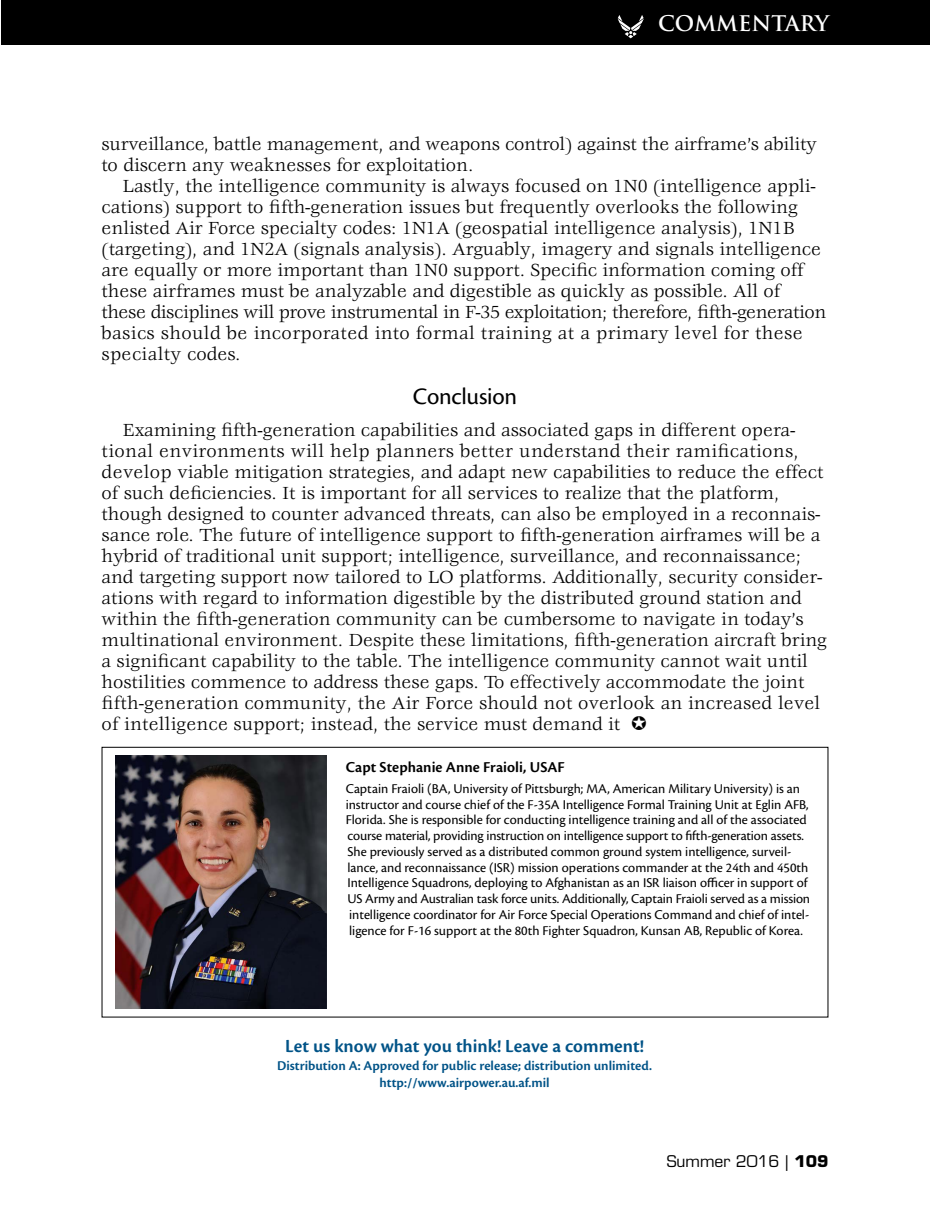
<style>
.page{position:relative;width:930px;height:1229px;background:#fff}
.page>*{position:absolute;margin:0;border:0;box-sizing:border-box;transform-origin:0 0}
.t1{font:24.5px "Cronos Pro";letter-spacing:-.01em;color:#000}
.t2{font:700 21px "Trajan Pro";color:#fff}
.t3{font:19.25px/21px "Veljovic Std";color:#000}
.t4{font:600 19.25px "Cronos Pro";color:#005387}
.t5{font:600 15.75px "Cronos Pro";letter-spacing:.005em;color:#000}
.t6{font:15.75px "Eurostile LT Std";color:#000}
.t7{font:14px/15.8px "Cronos Pro";color:#000}
.t8{font:600 14px/17.5px "Cronos Pro";color:#005387;text-align:center}
.s1{font-weight:700}
</style>
<div class="page">
<div style="left:1px;top:0;width:928px;height:45px;background:#000"></div>
<svg style="left:617px;top:15px;width:26px;height:23px"></svg>
<div style="left:102px;top:747px;width:726px;height:270px;border:1px solid #000"></div>
<img style="left:116px;top:756px;width:210px;height:252px">
<p class="t2" style="left:658px;top:10px;width:172px">COMMENTARY</p>
<p class="t3" style="left:102px;top:135px;width:716px">surveillance, battle management, and weapons control) against the airframe’s ability to discern any weaknesses for exploitation.</p>
<p class="t3" style="left:102px;top:177px;width:726px;text-indent:21px">Lastly, the intelligence community is always focused on 1N0 (intelligence appli&shy;cations) support to fifth-generation issues but frequently overlooks the following enlisted Air Force specialty codes: 1N1A (geospatial intelligence analysis), 1N1B (targeting), and 1N2A (signals analysis). Arguably, imagery and signals intelligence are equally or more important than 1N0 support. Specific information coming off these airframes must be analyzable and digestible as quickly as possible. All of these disciplines will prove instrumental in F-35 exploitation; therefore, fifth-generation basics should be incorporated into formal training at a primary level for these specialty codes.</p>
<p class="t1" style="left:413px;top:382px;width:106px">Conclusion</p>
<p class="t3" style="left:101px;top:420px;width:726px;text-indent:21px">Examining fifth-generation capabilities and associated gaps in different opera&shy;tional environments will help planners better understand their ramifications, develop viable mitigation strategies, and adapt new capabilities to reduce the effect of such deficiencies. It is important for all services to realize that the platform, though designed to counter advanced threats, can also be employed in a reconnais&shy;sance role. The future of intelligence support to fifth-generation airframes will be a hybrid of traditional unit support; intelligence, surveillance, and reconnaissance; and targeting support now tailored to LO platforms. Additionally, security consider&shy;ations with regard to information digestible by the distributed ground station and within the fifth-generation community can be cumbersome to navigate in today’s multinational environment. Despite these limitations, fifth-generation aircraft bring a significant capability to the table. The intelligence community cannot wait until hostilities commence to address these gaps. To effectively accommodate the joint fifth-generation community, the Air Force should not overlook an increased level of intelligence support; instead, the service must demand it</p>
<p class="t5" style="left:345px;top:757px;width:220px">Capt Stephanie Anne Fraioli, USAF</p>
<p class="t7" style="left:345px;top:780px;width:466px">Captain Fraioli (BA, University of Pittsburgh; MA, American Military University) is an instructor and course chief of the F-35A Intelligence Formal Training Unit at Eglin AFB, Florida. She is responsible for conducting intelligence training and all of the associated course material, providing instruction on intelligence support to fifth-generation assets.<br>She previously served as a distributed common ground system intelligence, surveil&shy;lance, and reconnaissance (ISR) mission operations commander at the 24th and 450th Intelligence Squadrons, deploying to Afghanistan as an ISR liaison officer in support of US Army and Australian task force units. Additionally, Captain Fraioli served as a mission intelligence coordinator for Air Force Special Operations Command and chief of intel&shy;ligence for F-16 support at the 80th Fighter Squadron, Kunsan AB, Republic of Korea.</p>
<p class="t4" style="left:285px;top:1035px;width:360px">Let us know what you think! Leave a comment!</p>
<p class="t8" style="left:277px;top:1056px;width:376px">Distribution A: Approved for public release; distribution unlimited. http://www.airpower.au.af.mil</p>
<p class="t6" style="left:666px;top:1152px;width:163px">Summer 2016 | <span class="s1">109</span></p>
</div>
